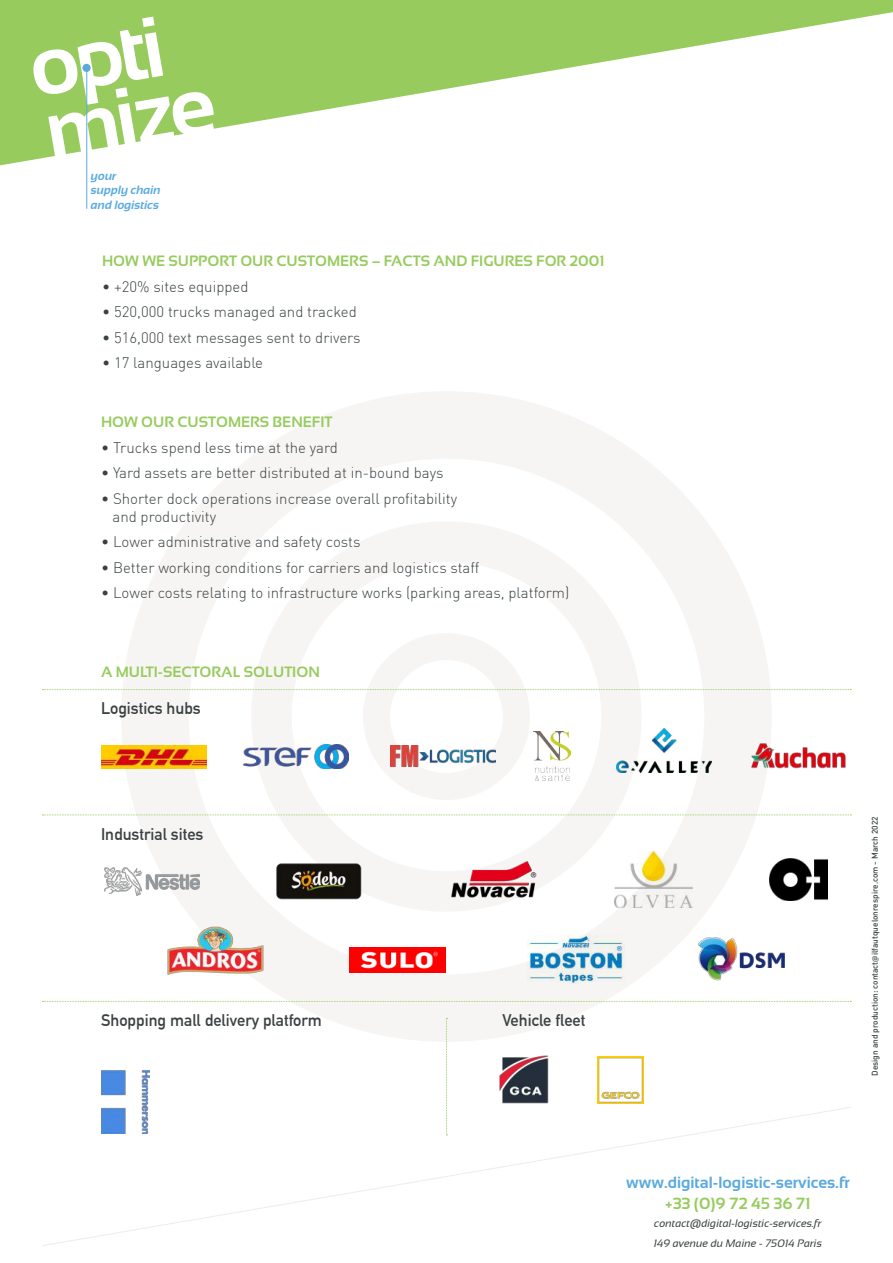
<style>
.page{position:relative;width:893px;height:1263px;background:#fff}
.page>*{position:absolute;margin:0;border:0;box-sizing:border-box;transform-origin:0 0}
.t1{font:700 85.8px/65.4px "Sansation";color:#fff}
.t2{font:700 16.5px "DIN Alternate";color:#3a4142}
.t3{font:700 16.2px "Sansation";color:#5aaade}
.t4{font:700 16.2px "Sansation";color:#97cb5e}
.t5{font:300 15px/18px "DIN";color:#3a4142}
.t6{font:700 15px "Sansation";color:#97cb5e}
.t7{font:italic 700 12px/14.4px "Sansation";color:#5aaade}
.t8{font:italic 10.8px "Sansation";color:#3a4142}
.t9{font:500 8.25px "DIN";color:#3a4142}
.s1{font-family:"Neo Sans Std";font-weight:400}
</style>
<div class="page">
<svg style="left:0;top:0;width:893px;height:165px;fill:#97cb5e"></svg>
<div style="left:82px;top:64px;width:9px;height:8px;background:#5aaade;border-radius:50%"></div>
<hr style="left:87px;top:71px;width:1px;height:138px;background:#5aaade">
<svg style="left:43px;top:1107px;width:808px;height:139px"></svg>
<div style="left:121px;top:391px;width:651px;height:651px;border:68px solid #f0ece8;border-radius:50%"></div>
<div style="left:251px;top:521px;width:391px;height:391px;border:40px solid #f0ece8;border-radius:50%"></div>
<div style="left:363px;top:633px;width:167px;height:167px;border:27px solid #f0ece8;border-radius:50%"></div>
<svg style="left:43px;top:814px;width:808px;height:1px"></svg>
<svg style="left:43px;top:1001px;width:808px;height:1px"></svg>
<svg style="left:43px;top:689px;width:808px;height:1px"></svg>
<img style="left:390px;top:746px;width:105px;height:20px">
<img style="left:616px;top:728px;width:95px;height:44px">
<img style="left:101px;top:745px;width:105px;height:23px">
<img style="left:85px;top:1071px;width:64px;height:62px">
<img style="left:493px;top:1055px;width:64px;height:57px">
<img style="left:597px;top:1056px;width:47px;height:47px">
<img style="left:533px;top:731px;width:38px;height:49px">
<img style="left:244px;top:744px;width:105px;height:24px">
<img style="left:167px;top:921px;width:105px;height:64px">
<img style="left:614px;top:851px;width:78px;height:57px">
<img style="left:770px;top:858px;width:57px;height:42px">
<img style="left:276px;top:862px;width:86px;height:37px">
<img style="left:528px;top:935px;width:96px;height:48px">
<img style="left:698px;top:938px;width:87px;height:43px">
<img style="left:349px;top:947px;width:96px;height:25px">
<img style="left:104px;top:868px;width:95px;height:27px">
<img style="left:450px;top:860px;width:87px;height:43px">
<img style="left:750px;top:743px;width:96px;height:25px">
<svg style="left:446px;top:1018px;width:1px;height:117px"></svg>
<h1 class="t1" style="left:24px;top:37px;width:178px;rotate:-10deg">opti mize</h1>
<p class="t7" style="left:91px;top:169px;width:71px">your<br>supply chain and logistics</p>
<p class="t6" style="left:102px;top:252px;width:504px">HOW WE SUPPORT OUR CUSTOMERS – FACTS AND FIGURES FOR 2001</p>
<p class="t5" style="left:102px;top:277px;width:148px">• +20% sites equipped</p>
<p class="t5" style="left:102px;top:302px;width:256px">• 520,000 trucks managed and tracked</p>
<p class="t5" style="left:102px;top:328px;width:260px">• 516,000 text messages sent to drivers</p>
<p class="t5" style="left:102px;top:353px;width:163px">• 17 languages available</p>
<p class="t6" style="left:101px;top:414px;width:233px">HOW OUR CUSTOMERS BENEFIT</p>
<p class="t5" style="left:101px;top:438px;width:238px">• Trucks spend less time at the yard</p>
<p class="t5" style="left:101px;top:464px;width:344px">• Yard assets are better distributed at in-bound bays</p>
<p class="t5" style="left:112px;top:489px;width:346px;text-indent:-11px">• Shorter dock operations increase overall profitability and productivity</p>
<p class="t5" style="left:101px;top:533px;width:261px">• Lower administrative and safety costs</p>
<p class="t5" style="left:101px;top:558px;width:380px">• Better working conditions for carriers and logistics staff</p>
<p class="t5" style="left:101px;top:584px;width:470px">• Lower costs relating to infrastructure works (parking areas, platform)</p>
<p class="t6" style="left:101px;top:664px;width:220px">A MULTI-SECTORAL SOLUTION</p>
<p class="t2" style="left:101px;top:695px;width:101px">Logistics hubs</p>
<p class="t2" style="left:101px;top:821px;width:104px">Industrial sites</p>
<p class="t2" style="left:101px;top:1007px;width:222px">Shopping mall delivery platform</p>
<p class="t2" style="left:502px;top:1007px;width:85px">Vehicle fleet</p>
<p class="t9" style="left:870px;top:1076px;width:261px;rotate:-90deg">Design and production: contact<span class="s1">@</span>ilfautquelonrespire.com - March 2022</p>
<p class="t3" style="left:626px;top:1173px;width:225px">www.digital-logistic-services.fr</p>
<p class="t4" style="left:665px;top:1194px;width:147px">+33 (0)9 72 45 36 71</p>
<p class="t8" style="left:654px;top:1217px;width:169px">contact@digital-logistic-services.fr</p>
<p class="t8" style="left:654px;top:1238px;width:170px">149 avenue du Maine - 75014 Paris</p>
</div>
